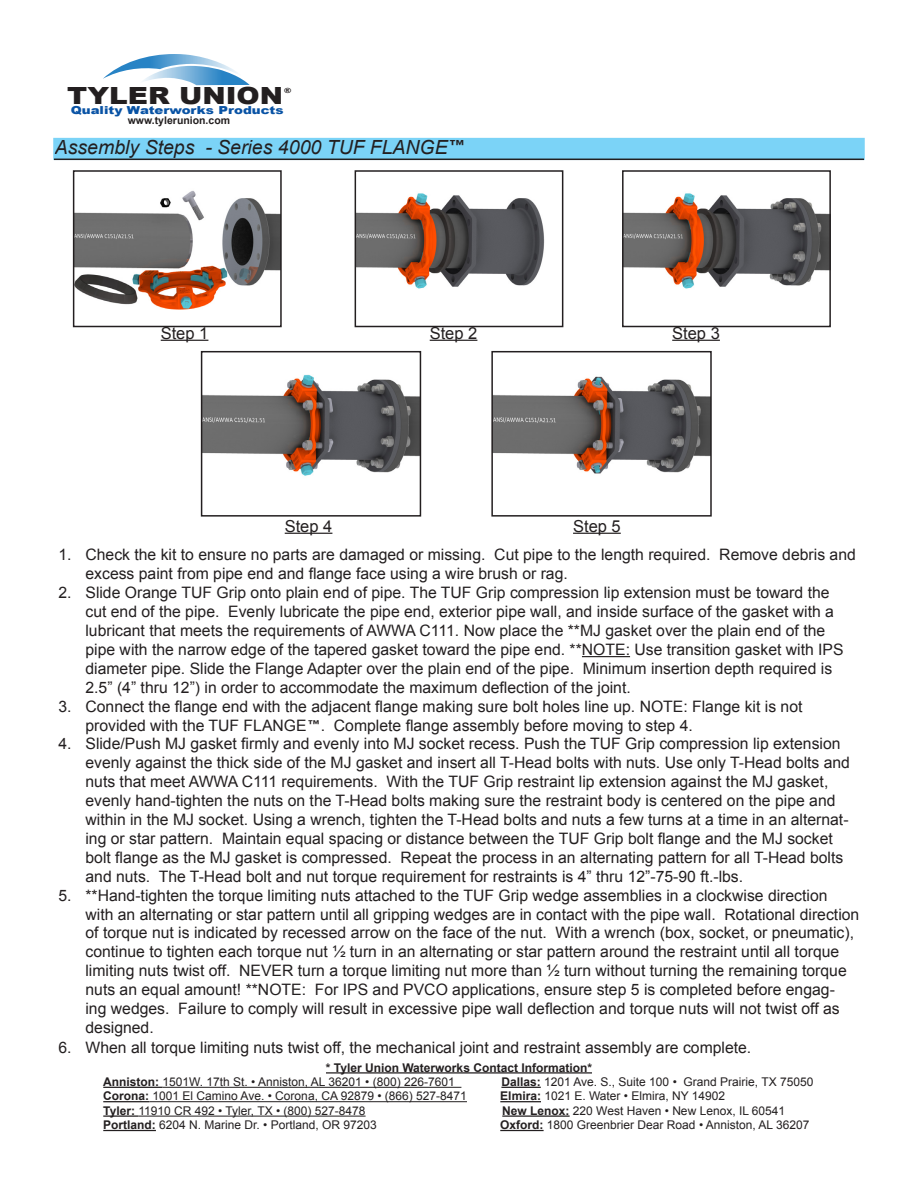
<style>
.page{position:relative;width:918px;height:1188px;background:#fff}
.page>*{position:absolute;margin:0;border:0;box-sizing:border-box;transform-origin:0 0}
.t1{font:900 23.7px "Arial";color:#231f20;scale:1.18 1}
.t2{font:italic 19.5px "Arial";color:#231f20}
.t3{font:16.5px "Arial";color:#231f20}
.t4{font:15.75px/18.9px "Arial";color:#231f20}
.t5{font:12px "Arial";color:#231f20}
.t6{font:700 12px "Arial";color:#231f20}
.t7{font:900 11.1px "Arial";color:#0953a5;scale:1.21 1}
.t8{font:700 10.5px "Arial";color:#231f20}
.t9{font:900 7.05px "Arial";color:#231f20;scale:1.27 1}
.s1{font-family:"Humanist 777 BT Black Condensed B";font-style:normal}
.s2{font-family:"Humanist 777 BT Black Condensed B";font-size:15px}
.s3{font-weight:700}
</style>
<div class="page">
<hr style="left:582px;top:656px;width:48px;height:1px;background:#231f20">
<svg style="left:103px;top:54px;width:147px;height:32px"></svg>
<div style="left:54px;top:139px;width:810px;height:20px;background:#7bd3f7"></div>
<div style="left:53px;top:138px;width:812px;height:22px;border:2px solid #7bd3f7"></div>
<img style="left:76px;top:191px;width:203px;height:119px">
<div style="left:73px;top:170px;width:209px;height:157px;border:2px solid #231f20"></div>
<img style="left:358px;top:193px;width:187px;height:96px">
<div style="left:355px;top:170px;width:208px;height:157px;border:2px solid #231f20"></div>
<img style="left:625px;top:193px;width:203px;height:96px">
<div style="left:622px;top:170px;width:209px;height:157px;border:2px solid #231f20"></div>
<hr style="left:161px;top:340px;width:47px;height:1px;background:#231f20">
<hr style="left:430px;top:340px;width:47px;height:1px;background:#231f20">
<hr style="left:672px;top:340px;width:48px;height:1px;background:#231f20">
<hr style="left:285px;top:533px;width:47px;height:1px;background:#231f20">
<hr style="left:573px;top:533px;width:48px;height:1px;background:#231f20">
<img style="left:204px;top:374px;width:214px;height:102px">
<div style="left:201px;top:351px;width:220px;height:166px;border:2px solid #231f20"></div>
<img style="left:494px;top:376px;width:215px;height:98px">
<div style="left:491px;top:351px;width:221px;height:166px;border:2px solid #231f20"></div>
<hr style="left:54px;top:159px;width:810px;height:1px;background:#231f20">
<hr style="left:326px;top:1072px;width:266px;height:2px;background:#231f20">
<hr style="left:103px;top:1087px;width:60px;height:1px;background:#231f20">
<hr style="left:163px;top:1087px;width:298px;height:1px;background:#231f20">
<hr style="left:501px;top:1087px;width:40px;height:1px;background:#231f20">
<hr style="left:103px;top:1101px;width:46px;height:1px;background:#231f20">
<hr style="left:149px;top:1101px;width:318px;height:1px;background:#231f20">
<hr style="left:500px;top:1101px;width:41px;height:1px;background:#231f20">
<hr style="left:103px;top:1115px;width:35px;height:2px;background:#231f20">
<hr style="left:138px;top:1116px;width:228px;height:1px;background:#231f20">
<hr style="left:502px;top:1115px;width:68px;height:2px;background:#231f20">
<hr style="left:103px;top:1130px;width:53px;height:1px;background:#231f20">
<hr style="left:500px;top:1130px;width:44px;height:1px;background:#231f20">
<p class="t1" style="left:67px;top:78px;width:184px">TYLER UNION</p>
<p class="t9" style="left:284px;top:85px;width:7px">®</p>
<p class="t7" style="left:71px;top:102px;width:177px">Quality Waterworks Products</p>
<p class="t8" style="left:128px;top:114px;width:104px">www.tylerunion.com</p>
<p class="t2" style="left:55px;top:135px;width:413px">Assembly Steps - Series 4000 TUF FLANGE<span class="s1">™</span></p>
<p class="t3" style="left:161px;top:322px;width:49px">Step 1</p>
<p class="t3" style="left:430px;top:322px;width:49px">Step 2</p>
<p class="t3" style="left:672px;top:322px;width:49px">Step 3</p>
<p class="t3" style="left:285px;top:515px;width:49px">Step 4</p>
<p class="t3" style="left:573px;top:515px;width:49px">Step 5</p>
<p class="t4" style="left:86px;top:546px;width:772px;text-indent:-27px">1. Check the kit to ensure no parts are damaged or missing. Cut pipe to the length required. Remove debris and excess paint from pipe end and flange face using a wire brush or rag.</p>
<p class="t4" style="left:86px;top:583px;width:760px;text-indent:-27px">2. Slide Orange TUF Grip onto plain end of pipe. The TUF Grip compression lip extension must be toward the cut end of the pipe. Evenly lubricate the pipe end, exterior pipe wall, and inside surface of the gasket with a lubricant that meets the requirements of AWWA C111. Now place the **MJ gasket over the plain end of the pipe with the narrow edge of the tapered gasket toward the pipe end. **NOTE: Use transition gasket with IPS diameter pipe. Slide the Flange Adapter over the plain end of the pipe. Minimum insertion depth required is 2.5” (4” thru 12”) in order to accommodate the maximum deflection of the joint.</p>
<p class="t4" style="left:86px;top:697px;width:718px;text-indent:-27px">3. Connect the flange end with the adjacent flange making sure bolt holes line up. NOTE: Flange kit is not provided with the TUF FLANGE<span class="s2">™</span>. Complete flange assembly before moving to step 4.</p>
<p class="t4" style="left:86px;top:735px;width:766px;text-indent:-27px">4. Slide/Push MJ gasket firmly and evenly into MJ socket recess. Push the TUF Grip compression lip extension evenly against the thick side of the MJ gasket and insert all T-Head bolts with nuts. Use only T-Head bolts and nuts that meet AWWA C111 requirements. With the TUF Grip restraint lip extension against the MJ gasket, evenly hand-tighten the nuts on the T-Head bolts making sure the restraint body is centered on the pipe and within in the MJ socket. Using a wrench, tighten the T-Head bolts and nuts a few turns at a time in an alternat&shy;ing or star pattern. Maintain equal spacing or distance between the TUF Grip bolt flange and the MJ socket bolt flange as the MJ gasket is compressed. Repeat the process in an alternating pattern for all T-Head bolts and nuts. The T-Head bolt and nut torque requirement for restraints is 4” thru 12”-75-90 ft.-lbs.</p>
<p class="t4" style="left:86px;top:886px;width:775px;text-indent:-27px">5. **Hand-tighten the torque limiting nuts attached to the TUF Grip wedge assemblies in a clockwise direction with an alternating or star pattern until all gripping wedges are in contact with the pipe wall. Rotational direction of torque nut is indicated by recessed arrow on the face of the nut. With a wrench (box, socket, or pneumatic), continue to tighten each torque nut ½ turn in an alternating or star pattern around the restraint until all torque limiting nuts twist off. NEVER turn a torque limiting nut more than ½ turn without turning the remaining torque nuts an equal amount! **NOTE: For IPS and PVCO applications, ensure step 5 is completed before engag&shy;ing wedges. Failure to comply will result in excessive pipe wall deflection and torque nuts will not twist off as designed.</p>
<p class="t4" style="left:58px;top:1038px;width:694px">6. When all torque limiting nuts twist off, the mechanical joint and restraint assembly are complete.</p>
<p class="t6" style="left:326px;top:1059px;width:268px">* Tyler Union Waterworks Contact Information*</p>
<p class="t5" style="left:103px;top:1074px;width:353px"><span class="s3">Anniston:</span> 1501W. 17th St. • Anniston, AL 36201 • (800) 226-7601</p>
<p class="t5" style="left:501px;top:1074px;width:313px"><span class="s3">Dallas:</span> 1201 Ave. S., Suite 100 • Grand Prairie, TX 75050</p>
<p class="t5" style="left:103px;top:1088px;width:365px"><span class="s3">Corona:</span> 1001 El Camino Ave. • Corona, CA 92879 • (866) 527-8471</p>
<p class="t5" style="left:500px;top:1088px;width:226px"><span class="s3">Elmira:</span> 1021 E. Water • Elmira, NY 14902</p>
<p class="t5" style="left:103px;top:1103px;width:264px"><span class="s3">Tyler:</span> 11910 CR 492 • Tyler, TX • (800) 527-8478</p>
<p class="t5" style="left:502px;top:1103px;width:285px"><span class="s3">New Lenox:</span> 220 West Haven • New Lenox, IL 60541</p>
<p class="t5" style="left:103px;top:1117px;width:275px"><span class="s3">Portland:</span> 6204 N. Marine Dr. • Portland, OR 97203</p>
<p class="t5" style="left:500px;top:1117px;width:311px"><span class="s3">Oxford:</span> 1800 Greenbrier Dear Road • Anniston, AL 36207</p>
</div>
